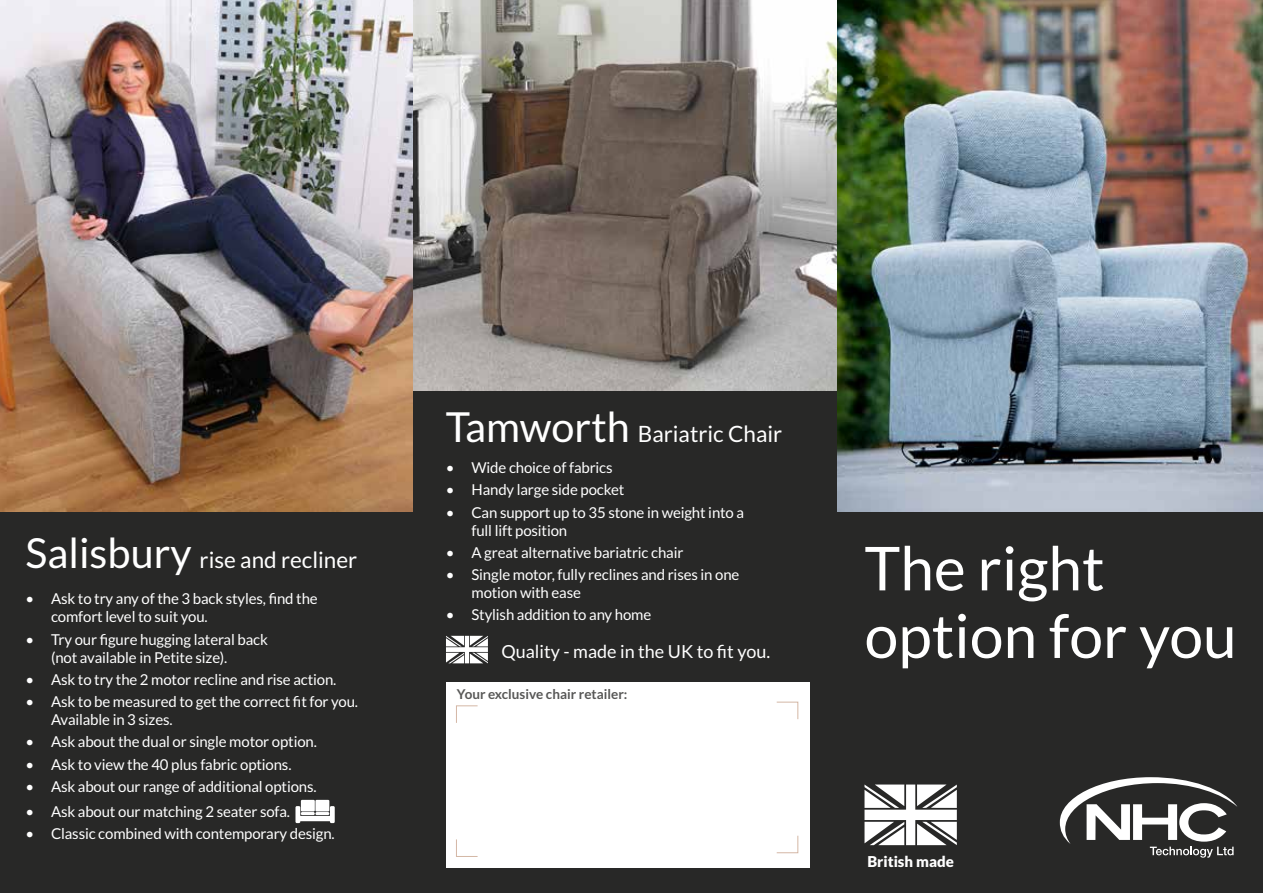
<style>
.page{position:relative;width:1263px;height:893px;background:#fff}
.page>*{position:absolute;margin:0;border:0;box-sizing:border-box;transform-origin:0 0}
.t1{font:60.6px "Lato";color:#fff}
.t2{font:22.5px "Lato";color:#fff}
.t3{font:18px "Lato";color:#fff}
.t4{font:15px/18px "Lato";letter-spacing:-.01em;color:#fff}
.t5{font:900 15px "Lato";color:#fff}
.t6{font:700 13.5px "Lato";color:#575756}
.s1{font-size:41.4px}
</style>
<div class="page">
<div style="left:0;top:390px;width:1263px;height:503px;background:#282827"></div>
<img style="left:412px;top:0;width:426px;height:390px">
<svg style="left:446px;top:636px;width:42px;height:27px"></svg>
<svg style="left:1060px;top:777px;width:177px;height:81px"></svg>
<div style="left:446px;top:682px;width:363px;height:185px;background:#fff"></div>
<svg style="left:456px;top:705px;width:22px;height:18px"></svg>
<svg style="left:456px;top:839px;width:22px;height:18px"></svg>
<svg style="left:776px;top:701px;width:23px;height:19px"></svg>
<svg style="left:776px;top:835px;width:23px;height:18px"></svg>
<img style="left:838px;top:0;width:425px;height:512px">
<svg style="left:864px;top:784px;width:93px;height:61px"></svg>
<img style="left:0;top:0;width:412px;height:512px">
<div style="left:301px;top:800px;width:14px;height:11px;background:#fff"></div>
<div style="left:315px;top:800px;width:14px;height:11px;background:#fff"></div>
<svg style="left:295px;top:806px;width:40px;height:17px"></svg>
<h2 class="t2" style="left:26px;top:547px;width:333px"><span class="s1">Salisbury</span> rise and recliner</h2>
<p class="t4" style="left:51px;top:590px;width:268px;text-indent:-26px">• Ask to try any of the 3 back styles, find the comfort level to suit you.</p>
<p class="t4" style="left:51px;top:630px;width:218px;text-indent:-26px">• Try our figure hugging lateral back (not available in Petite size).</p>
<p class="t4" style="left:26px;top:670px;width:312px">• Ask to try the 2 motor recline and rise action.</p>
<p class="t4" style="left:51px;top:692px;width:309px;text-indent:-26px">• Ask to be measured to get the correct fit for you.<br>Available in 3 sizes.</p>
<p class="t4" style="left:26px;top:733px;width:293px">• Ask about the dual or single motor option.</p>
<p class="t4" style="left:26px;top:755px;width:267px">• Ask to view the 40 plus fabric options.</p>
<p class="t4" style="left:26px;top:777px;width:293px">• Ask about our range of additional options.</p>
<p class="t4" style="left:26px;top:802px;width:266px">• Ask about our matching 2 seater sofa.</p>
<p class="t4" style="left:26px;top:825px;width:311px">• Classic combined with contemporary design.</p>
<h2 class="t2" style="left:446px;top:421px;width:338px"><span class="s1">Tamworth</span> Bariatric Chair</h2>
<p class="t4" style="left:446px;top:459px;width:168px">• Wide choice of fabrics</p>
<p class="t4" style="left:446px;top:481px;width:180px">• Handy large side pocket</p>
<p class="t4" style="left:471px;top:503px;width:274px;text-indent:-26px">• Can support up to 35 stone in weight into a full lift position</p>
<p class="t4" style="left:446px;top:543px;width:239px">• A great alternative bariatric chair</p>
<p class="t4" style="left:471px;top:566px;width:269px;text-indent:-26px">• Single motor, fully reclines and rises in one motion with ease</p>
<p class="t4" style="left:446px;top:606px;width:207px">• Stylish addition to any home</p>
<p class="t3" style="left:501px;top:641px;width:270px">Quality - made in the UK to fit you.</p>
<p class="t6" style="left:457px;top:686px;width:172px">Your exclusive chair retailer:</p>
<h1 class="t1" style="left:864px;top:535px;width:242px">The right</h1>
<h1 class="t1" style="left:864px;top:602px;width:374px">option for you</h1>
<p class="t5" style="left:867px;top:853px;width:88px">British made</p>
</div>
